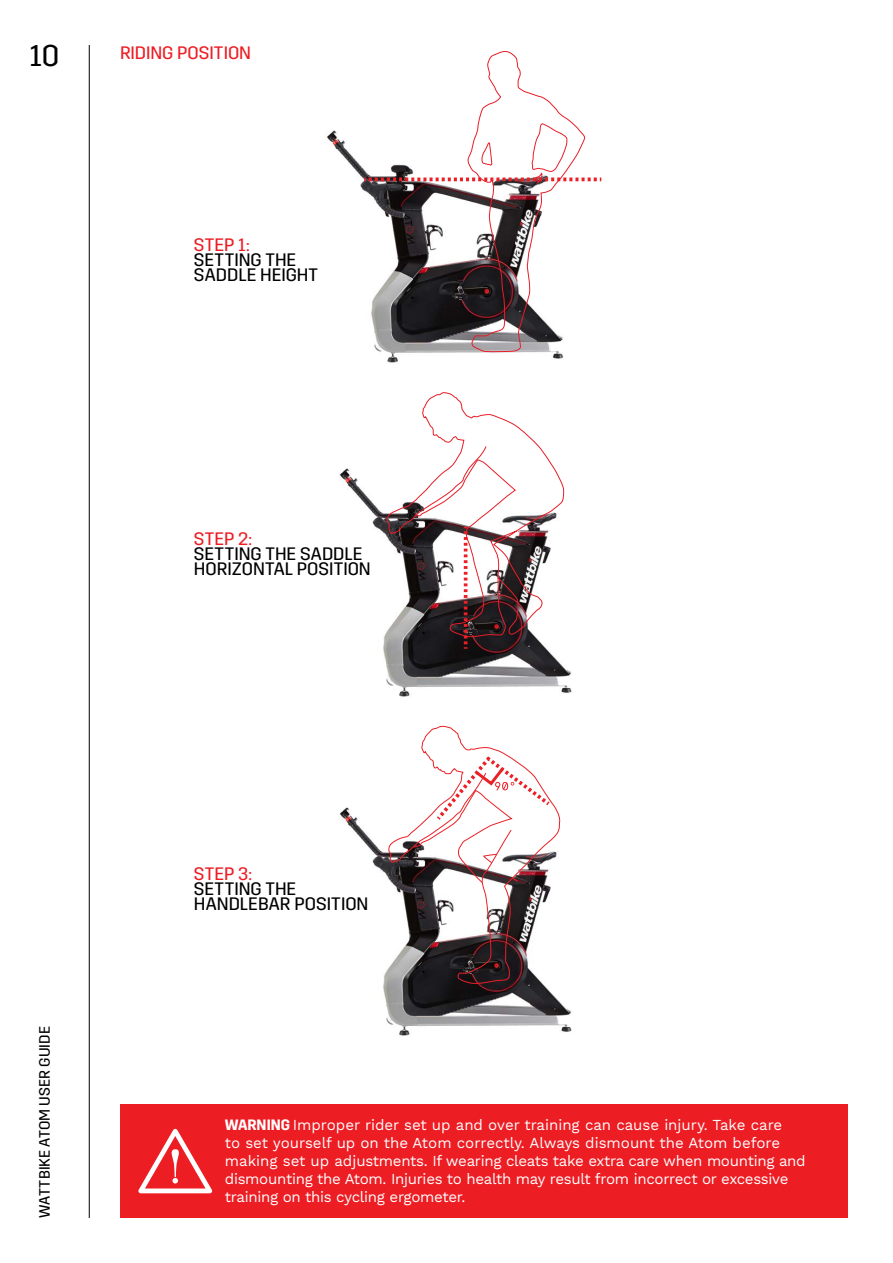
<style>
.page{position:relative;width:893px;height:1263px;background:#fff}
.page>*{position:absolute;margin:0;border:0;box-sizing:border-box;transform-origin:0 0}
.t1{font:30px "Trim";color:#000}
.t2{font:18px/15px "Trim";color:#000}
.t3{font:18px "Trim";color:#ed1d24}
.t4{font:15px/18px "Work Sans";letter-spacing:-.02em;color:#fff}
.t5{font:15px "Trim";letter-spacing:.005em;color:#000}
.s1{font-family:"Trim";font-weight:600}
</style>
<div class="page">
<hr style="left:89px;top:45px;width:1px;height:1173px;background:#000">
<div style="left:120px;top:1104px;width:728px;height:114px;background:#ed1d24"></div>
<svg style="left:138px;top:1128px;width:75px;height:65px"></svg>
<img style="left:327px;top:130px;width:237px;height:233px">
<svg style="left:364px;top:51px;width:237px;height:302px"></svg>
<img style="left:340px;top:468px;width:232px;height:229px">
<svg style="left:386px;top:392px;width:179px;height:257px"></svg>
<img style="left:340px;top:807px;width:232px;height:229px">
<svg style="left:388px;top:726px;width:173px;height:258px"></svg>
<h1 class="t1" style="left:29px;top:39px;width:32px">10</h1>
<p class="t3" style="left:120px;top:42px;width:133px">RIDING POSITION</p>
<p class="t3" style="left:194px;top:234px;width:57px">STEP 1:</p>
<p class="t2" style="left:194px;top:252px;width:126px">SETTING THE<br>SADDLE HEIGHT</p>
<p class="t3" style="left:194px;top:529px;width:60px">STEP 2:</p>
<p class="t2" style="left:194px;top:547px;width:178px">SETTING THE SADDLE<br>HORIZONTAL POSITION</p>
<p class="t5" style="left:36px;top:1218px;width:193px;rotate:-90deg">WATTBIKE ATOM USER GUIDE</p>
<p class="t3" style="left:194px;top:864px;width:60px">STEP 3:</p>
<p class="t2" style="left:194px;top:882px;width:176px">SETTING THE<br>HANDLEBAR POSITION</p>
<p class="t4" style="left:225px;top:1117px;width:582px"><span class="s1">WARNING</span> Improper rider set up and over training can cause injury. Take care<br>to set yourself up on the Atom correctly. Always dismount the Atom before making set up adjustments. If wearing cleats take extra care when mounting and dismounting the Atom. Injuries to health may result from incorrect or excessive training on this cycling ergometer.</p>
</div>
